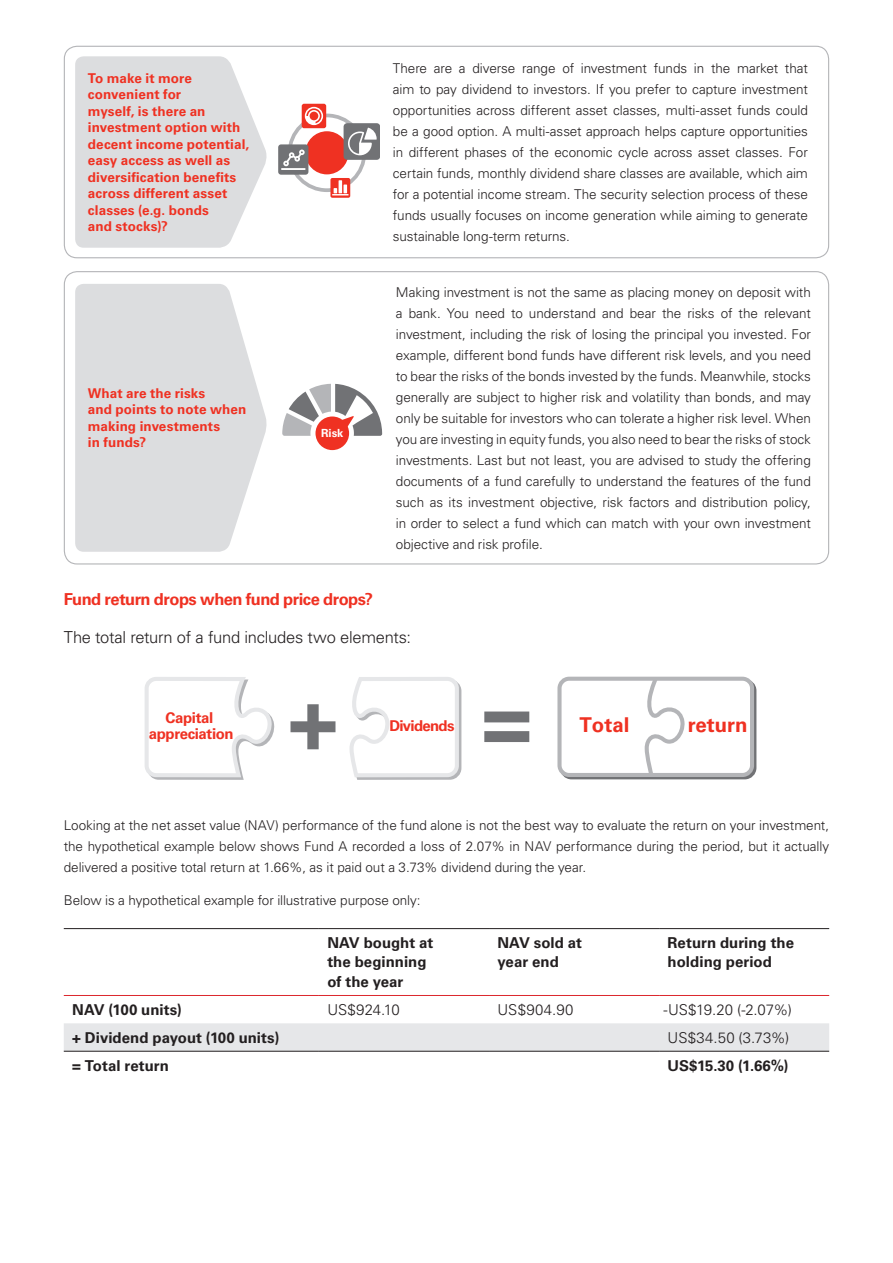
<style>
.page{position:relative;width:893px;height:1263px;background:#fff}
.page>*{position:absolute;margin:0;border:0;box-sizing:border-box;transform-origin:0 0}
.t1{font:700 84.45px "Univers LT Std";color:#717275}
.t2{font:700 20.4px "Univers LT Std";color:#ef3122}
.t3{font:300 16.5px "Univers LT Std";letter-spacing:-.015em;color:#231f20}
.t4{font:700 16.5px "Univers LT Std";letter-spacing:-.03em;color:#ef3122}
.t5{font:700 15px/19.5px "Univers LT Std";color:#231f20}
.t6{font:300 15px "Univers LT Std";letter-spacing:-.005em;color:#231f20}
.t7{font:700 15px/16.4px "Univers LT Std";letter-spacing:-.025em;color:#ef3122;text-align:center}
.t8{font:700 15px "Univers LT Std";letter-spacing:-.045em;color:#ef3122}
.t9{font:300 13.5px/21px "Univers LT Std";letter-spacing:-.005em;color:#231f20;text-align:justify}
.t10{font:700 13.5px/16.5px "Univers LT Std";letter-spacing:.01em;color:#ef3122}
.t11{font:700 11.25px "Univers LT Std";color:#fff}
</style>
<div class="page">
<div style="left:560px;top:679px;width:196px;height:100px;border:4px solid #717275;border-radius:10px"></div>
<div style="left:559px;top:679px;width:193px;height:96px;background:#fff;border-radius:10px"></div>
<div style="left:557px;top:677px;width:197px;height:100px;border:4px solid #b4b5b8;border-radius:10px"></div>
<svg style="left:643px;top:676px;width:43px;height:103px"></svg>
<svg style="left:144px;top:677px;width:130px;height:103px"></svg>
<svg style="left:349px;top:677px;width:113px;height:103px"></svg>
<div style="left:64px;top:1023px;width:765px;height:28px;background:#e6e7e9"></div>
<hr style="left:64px;top:928px;width:255px;height:1px;background:#231f20">
<hr style="left:319px;top:928px;width:170px;height:1px;background:#231f20">
<hr style="left:489px;top:928px;width:170px;height:1px;background:#231f20">
<hr style="left:659px;top:928px;width:170px;height:1px;background:#231f20">
<hr style="left:64px;top:995px;width:255px;height:1px;background:#dc272d">
<hr style="left:319px;top:995px;width:170px;height:1px;background:#dc272d">
<hr style="left:489px;top:995px;width:170px;height:1px;background:#dc272d">
<hr style="left:659px;top:995px;width:170px;height:1px;background:#dc272d">
<hr style="left:64px;top:1051px;width:255px;height:1px;background:#231f20">
<hr style="left:319px;top:1051px;width:170px;height:1px;background:#231f20">
<hr style="left:489px;top:1051px;width:170px;height:1px;background:#231f20">
<hr style="left:659px;top:1051px;width:170px;height:1px;background:#231f20">
<svg style="left:75px;top:56px;width:192px;height:192px;background:#dfe0e2"></svg>
<div style="left:305px;top:131px;width:43px;height:43px;background:#ef3122;border-radius:50%"></div>
<div style="left:288px;top:114px;width:78px;height:78px;border:4px solid #b4b5b8;border-radius:50%"></div>
<div style="left:278px;top:144px;width:30px;height:31px;background:#717275;border-radius:3px"></div>
<svg style="left:330px;top:178px;width:20px;height:20px"></svg>
<svg style="left:344px;top:123px;width:35px;height:37px"></svg>
<svg style="left:281px;top:150px;width:24px;height:20px"></svg>
<svg style="left:332px;top:180px;width:16px;height:15px"></svg>
<div style="left:302px;top:104px;width:24px;height:24px;background:#ef3122;border-radius:2px"></div>
<svg style="left:305px;top:107px;width:18px;height:18px"></svg>
<div style="left:64px;top:46px;width:765px;height:212px;border:1px solid #b4b5b8;border-radius:13px"></div>
<svg style="left:75px;top:284px;width:192px;height:268px;background:#dfdfe1"></svg>
<div style="left:315px;top:416px;width:34px;height:34px;background:#ef3122;border-radius:50%"></div>
<svg style="left:282px;top:384px;width:100px;height:62px"></svg>
<p class="t10" style="left:88px;top:70px;width:163px">To make it more convenient for<br>myself, is there an investment option with decent income potential, easy access as well as diversification benefits across different asset classes (e.g. bonds<br>and stocks)?</p>
<p class="t9" style="left:393px;top:58px;width:417px">There are a diverse range of investment funds in the market that aim to pay dividend to investors. If you prefer to capture investment opportunities across different asset classes, multi-asset funds could be a good option. A multi-asset approach helps capture opportunities in different phases of the economic cycle across asset classes. For certain funds, monthly dividend share classes are available, which aim for a potential income stream. The security selection process of these funds usually focuses on income generation while aiming to generate sustainable long-term returns.</p>
<p class="t10" style="left:88px;top:385px;width:160px">What are the risks<br>and points to note when making investments<br>in funds?</p>
<p class="t11" style="left:321px;top:426px;width:24px">Risk</p>
<p class="t9" style="left:396px;top:281px;width:417px">Making investment is not the same as placing money on deposit with a bank. You need to understand and bear the risks of the relevant investment, including the risk of losing the principal you invested. For example, different bond funds have different risk levels, and you need to bear the risks of the bonds invested by the funds. Meanwhile, stocks generally are subject to higher risk and volatility than bonds, and may only be suitable for investors who can tolerate a higher risk level. When you are investing in equity funds, you also need to bear the risks of stock investments. Last but not least, you are advised to study the offering documents of a fund carefully to understand the features of the fund such as its investment objective, risk factors and distribution policy, in order to select a fund which can match with your own investment objective and risk profile.</p>
<p class="t4" style="left:64px;top:589px;width:311px">Fund return drops when fund price drops?</p>
<p class="t3" style="left:64px;top:627px;width:349px">The total return of a fund includes two elements:</p>
<p class="t7" style="left:149px;top:709px;width:86px">Capital appreciation</p>
<h1 class="t1" style="left:288px;top:670px;width:51px">+</h1>
<p class="t8" style="left:389px;top:717px;width:67px">Dividends</p>
<h1 class="t1" style="left:482px;top:670px;width:51px">=</h1>
<h2 class="t2" style="left:579px;top:713px;width:51px">Total</h2>
<h2 class="t2" style="left:688px;top:713px;width:61px">return</h2>
<p class="t9" style="left:64px;top:815px;width:767px">Looking at the net asset value (NAV) performance of the fund alone is not the best way to evaluate the return on your investment, the hypothetical example below shows Fund A recorded a loss of 2.07% in NAV performance during the period, but it actually delivered a positive total return at 1.66%, as it paid out a 3.73% dividend during the year.</p>
<p class="t9" style="left:64px;top:890px;width:358px">Below is a hypothetical example for illustrative purpose only:</p>
<p class="t5" style="left:327px;top:933px;width:108px">NAV bought at the beginning of the year</p>
<p class="t5" style="left:497px;top:933px;width:86px">NAV sold at year end</p>
<p class="t5" style="left:668px;top:933px;width:128px">Return during the holding period</p>
<p class="t5" style="left:72px;top:1000px;width:111px">NAV (100 units)</p>
<p class="t6" style="left:327px;top:1000px;width:74px">US$924.10</p>
<p class="t6" style="left:498px;top:1000px;width:78px">US$904.90</p>
<p class="t6" style="left:663px;top:1000px;width:130px">-US$19.20 (-2.07%)</p>
<p class="t5" style="left:72px;top:1028px;width:209px">+ Dividend payout (100 units)</p>
<p class="t6" style="left:668px;top:1028px;width:123px">US$34.50 (3.73%)</p>
<p class="t5" style="left:72px;top:1056px;width:98px">= Total return</p>
<p class="t5" style="left:668px;top:1056px;width:122px">US$15.30 (1.66%)</p>
</div>
